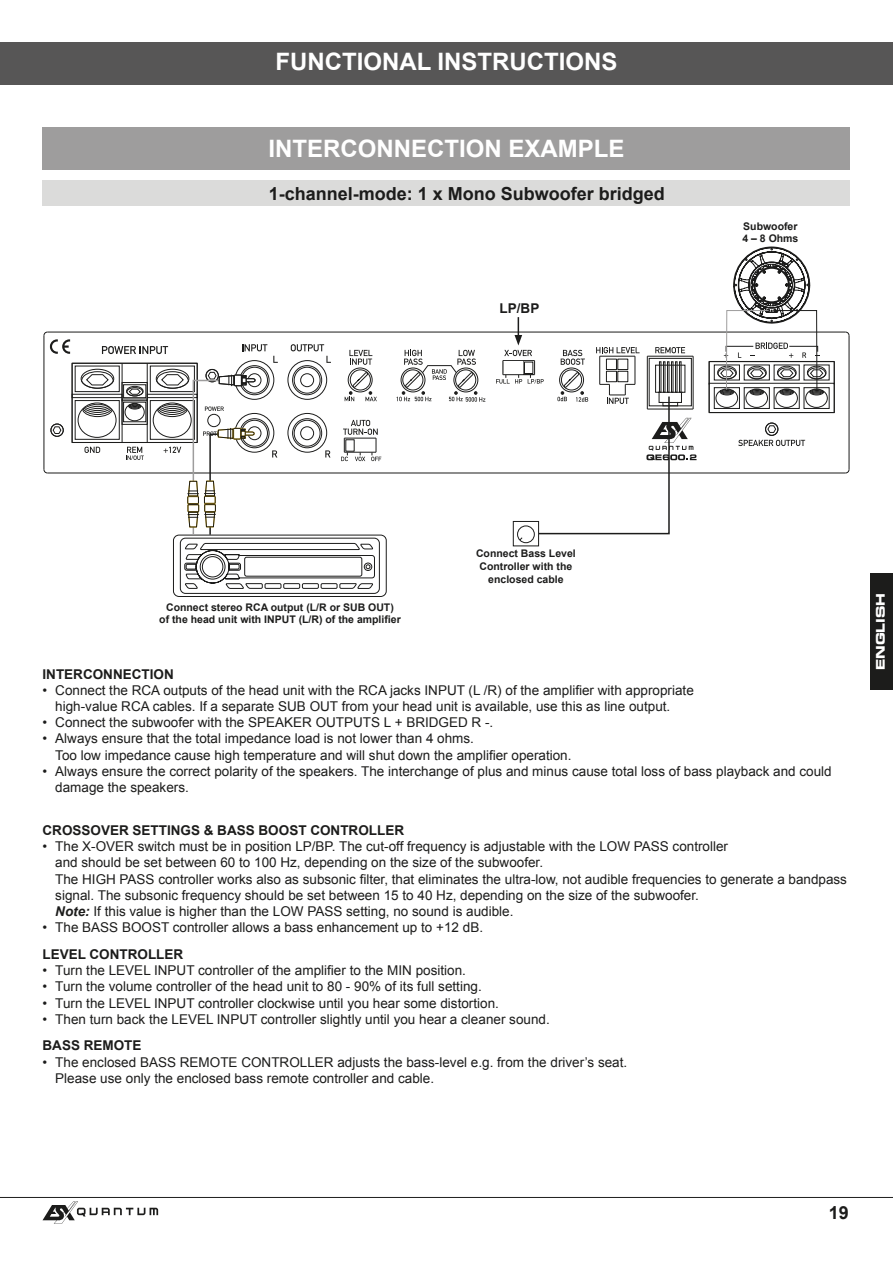
<style>
.page{position:relative;width:893px;height:1263px;background:#fff}
.page>*{position:absolute;margin:0;border:0;box-sizing:border-box;transform-origin:0 0}
.t1{font:700 24px "Arial";color:#fff}
.t2{font:700 18px "Arial";color:#1c1c1b}
.t3{font:13.5px/16.2px "Arial";color:#1c1c1b}
.t4{font:700 13.5px "Arial";color:#1c1c1b}
.t5{font:12px "Eurostile Bold Extended Two";color:#fff}
.t6{font:700 10.5px/12.6px "Arial";color:#1c1c1b;text-align:center}
.s1{font-weight:700;font-style:italic}
</style>
<div class="page">
<hr style="left:0;top:1197px;width:893px;height:1px;background:#1c1c1b">
<div style="left:0;top:43px;width:893px;height:42px;background:#575656"></div>
<svg style="left:43px;top:1201px;width:115px;height:23px"></svg>
<div style="left:870px;top:573px;width:23px;height:117px;background:#1c1c1b"></div>
<div style="left:43px;top:128px;width:807px;height:42px;background:#9e9d9d"></div>
<div style="left:43px;top:181px;width:807px;height:25px;background:#dbdbda"></div>
<hr style="left:47px;top:332px;width:798px;height:1px;background:#1c1c1b">
<hr style="left:849px;top:336px;width:1px;height:133px;background:#1c1c1b">
<hr style="left:47px;top:473px;width:798px;height:1px;background:#1c1c1b">
<hr style="left:44px;top:336px;width:1px;height:133px;background:#1c1c1b">
<hr style="left:197px;top:363px;width:1px;height:79px;background:#1c1c1b">
<div style="left:51px;top:424px;width:12px;height:12px;border:1px solid #1c1c1b;border-radius:50%"></div>
<div style="left:348px;top:368px;width:24px;height:24px;border:1px solid #1c1c1b;border-radius:50%"></div>
<div style="left:235px;top:360px;width:39px;height:39px;border:1px solid #1c1c1b;border-radius:50%"></div>
<div style="left:765px;top:423px;width:13px;height:13px;border:1px solid #1c1c1b;border-radius:50%"></div>
<div style="left:72px;top:363px;width:125px;height:80px;border:1px solid #1c1c1b"></div>
<hr style="left:122px;top:363px;width:1px;height:79px;background:#1c1c1b">
<hr style="left:147px;top:363px;width:1px;height:79px;background:#1c1c1b">
<div style="left:75px;top:366px;width:45px;height:26px;border:1px solid #1c1c1b"></div>
<div style="left:75px;top:400px;width:45px;height:40px;border:1px solid #1c1c1b"></div>
<div style="left:81px;top:369px;width:33px;height:19px;border:1px solid #1c1c1b;border-radius:50%"></div>
<svg style="left:81px;top:371px;width:33px;height:18px"></svg>
<svg style="left:82px;top:403px;width:31px;height:14px"></svg>
<div style="left:78px;top:403px;width:38px;height:35px;border:1px solid #1c1c1b;border-radius:50%"></div>
<div style="left:147px;top:394px;width:50px;height:4px;border:1px solid #1c1c1b"></div>
<div style="left:150px;top:366px;width:45px;height:26px;border:1px solid #1c1c1b"></div>
<div style="left:150px;top:400px;width:45px;height:40px;border:1px solid #1c1c1b"></div>
<div style="left:156px;top:369px;width:33px;height:19px;border:1px solid #1c1c1b;border-radius:50%"></div>
<div style="left:153px;top:403px;width:38px;height:35px;border:1px solid #1c1c1b;border-radius:50%"></div>
<div style="left:72px;top:394px;width:50px;height:4px;border:1px solid #1c1c1b"></div>
<div style="left:122px;top:399px;width:26px;height:2px;border:1px solid #1c1c1b"></div>
<div style="left:123px;top:384px;width:23px;height:14px;border:1px solid #1c1c1b"></div>
<div style="left:123px;top:402px;width:23px;height:20px;border:1px solid #1c1c1b"></div>
<div style="left:126px;top:386px;width:17px;height:10px;border:1px solid #1c1c1b;border-radius:50%"></div>
<div style="left:127px;top:387px;width:16px;height:9px;border:1px solid #1c1c1b;border-radius:50%"></div>
<svg style="left:129px;top:389px;width:12px;height:6px"></svg>
<svg style="left:128px;top:403px;width:14px;height:7px"></svg>
<div style="left:125px;top:403px;width:19px;height:18px;border:1px solid #1c1c1b;border-radius:50%"></div>
<div style="left:122px;top:382px;width:26px;height:43px;border:1px solid #1c1c1b"></div>
<div style="left:241px;top:367px;width:27px;height:26px;border:1px solid #1c1c1b;border-radius:50%"></div>
<div style="left:240px;top:365px;width:29px;height:30px;border:1px solid #1c1c1b;border-radius:50%"></div>
<div style="left:294px;top:367px;width:26px;height:26px;border:1px solid #1c1c1b;border-radius:50%"></div>
<div style="left:292px;top:365px;width:30px;height:30px;border:1px solid #1c1c1b;border-radius:50%"></div>
<div style="left:206px;top:369px;width:13px;height:13px;border:1px solid #1c1c1b;border-radius:50%"></div>
<div style="left:765px;top:423px;width:13px;height:12px;border:1px solid #1c1c1b;border-radius:50%"></div>
<svg style="left:767px;top:425px;width:9px;height:8px"></svg>
<div style="left:51px;top:424px;width:12px;height:13px;border:1px solid #1c1c1b;border-radius:50%"></div>
<svg style="left:53px;top:426px;width:8px;height:8px"></svg>
<div style="left:350px;top:370px;width:21px;height:20px;border:1px solid #1c1c1b;border-radius:50%"></div>
<svg style="left:242px;top:344px;width:25px;height:7px"></svg>
<svg style="left:349px;top:350px;width:23px;height:15px"></svg>
<svg style="left:44px;top:332px;width:26px;height:22px"></svg>
<svg style="left:102px;top:346px;width:66px;height:8px"></svg>
<svg style="left:85px;top:447px;width:15px;height:6px"></svg>
<svg style="left:126px;top:447px;width:18px;height:13px"></svg>
<svg style="left:397px;top:350px;width:88px;height:52px"></svg>
<svg style="left:738px;top:440px;width:67px;height:6px"></svg>
<svg style="left:291px;top:344px;width:40px;height:19px"></svg>
<svg style="left:273px;top:356px;width:5px;height:7px"></svg>
<svg style="left:709px;top:247px;width:126px;height:166px"></svg>
<svg style="left:156px;top:371px;width:231px;height:226px"></svg>
<div style="left:513px;top:521px;width:26px;height:25px;border:1px solid #1c1c1b"></div>
<div style="left:517px;top:526px;width:17px;height:17px;border:1px solid #1c1c1b;border-radius:50%"></div>
<svg style="left:496px;top:317px;width:200px;height:224px"></svg>
<h1 class="t1" style="left:275px;top:46px;width:344px">FUNCTIONAL INSTRUCTIONS</h1>
<h1 class="t1" style="left:268px;top:133px;width:358px">INTERCONNECTION EXAMPLE</h1>
<h2 class="t2" style="left:269px;top:182px;width:398px">1-channel-mode: 1 x Mono Subwoofer bridged</h2>
<p class="t4" style="left:500px;top:299px;width:41px">LP/BP</p>
<p class="t6" style="left:742px;top:220px;width:58px;text-align:left">Subwoofer<br>4 – 8 Ohms</p>
<p class="t6" style="left:159px;top:601px;width:243px">Connect stereo RCA output (L/R or SUB OUT)<br>of the head unit with INPUT (L/R) of the amplifier</p>
<p class="t6" style="left:476px;top:548px;width:101px">Connect Bass Level<br>Controller with the enclosed cable</p>
<p class="t4" style="left:43px;top:665px;width:133px">INTERCONNECTION</p>
<p class="t3" style="left:55px;top:682px;width:640px;text-indent:-13px">• Connect the RCA outputs of the head unit with the RCA jacks INPUT (L /R) of the amplifier with appropriate high-value RCA cables. If a separate SUB OUT from your head unit is available, use this as line output.</p>
<p class="t3" style="left:43px;top:714px;width:452px">• Connect the subwoofer with the SPEAKER OUTPUTS L + BRIDGED R -.</p>
<p class="t3" style="left:55px;top:731px;width:518px;text-indent:-13px">• Always ensure that the total impedance load is not lower than 4 ohms.<br>Too low impedance cause high temperature and will shut down the amplifier operation.</p>
<p class="t3" style="left:55px;top:763px;width:778px;text-indent:-13px">• Always ensure the correct polarity of the speakers. The interchange of plus and minus cause total loss of bass playback and could damage the speakers.</p>
<p class="t4" style="left:43px;top:821px;width:363px">CROSSOVER SETTINGS &amp; BASS BOOST CONTROLLER</p>
<p class="t3" style="left:55px;top:838px;width:793px;text-indent:-13px">• The X-OVER switch must be in position LP/BP. The cut-off frequency is adjustable with the LOW PASS controller<br>and should be set between 60 to 100 Hz, depending on the size of the subwoofer.<br>The HIGH PASS controller works also as subsonic filter, that eliminates the ultra-low, not audible frequencies to generate a bandpass signal. The subsonic frequency should be set between 15 to 40 Hz, depending on the size of the subwoofer.<br><span class="s1">Note:</span> If this value is higher than the LOW PASS setting, no sound is audible.</p>
<p class="t3" style="left:43px;top:919px;width:442px">• The BASS BOOST controller allows a bass enhancement up to +12 dB.</p>
<p class="t4" style="left:43px;top:945px;width:142px">LEVEL CONTROLLER</p>
<p class="t3" style="left:43px;top:962px;width:425px">• Turn the LEVEL INPUT controller of the amplifier to the MIN position.</p>
<p class="t3" style="left:43px;top:978px;width:441px">• Turn the volume controller of the head unit to 80 - 90% of its full setting.</p>
<p class="t3" style="left:43px;top:995px;width:458px">• Turn the LEVEL INPUT controller clockwise until you hear some distortion.</p>
<p class="t3" style="left:43px;top:1011px;width:509px">• Then turn back the LEVEL INPUT controller slightly until you hear a cleaner sound.</p>
<p class="t4" style="left:43px;top:1037px;width:101px">BASS REMOTE</p>
<p class="t3" style="left:55px;top:1054px;width:573px;text-indent:-13px">• The enclosed BASS REMOTE CONTROLLER adjusts the bass-level e.g. from the driver’s seat.<br>Please use only the enclosed bass remote controller and cable.</p>
<p class="t5" style="left:872px;top:670px;width:79px;rotate:-90deg">ENGLISH</p>
<h2 class="t2" style="left:829px;top:1200px;width:22px">19</h2>
</div>
